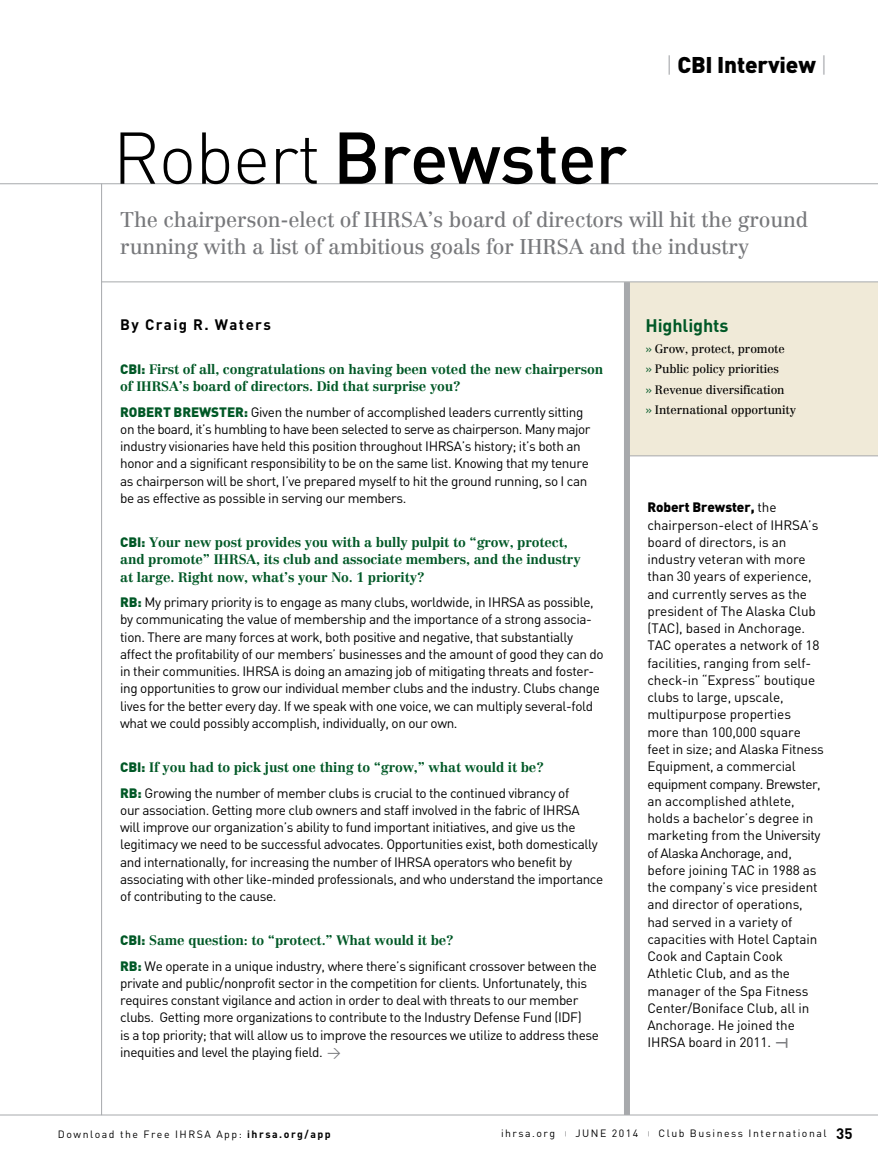
<style>
.page{position:relative;width:878px;height:1175px;background:#fff}
.page>*{position:absolute;margin:0;border:0;box-sizing:border-box;transform-origin:0 0}
.t1{font:500 72px "DIN";letter-spacing:-.015em;color:#000}
.t2{font:900 22.5px "DIN";letter-spacing:-.005em;color:#000}
.t3{font:21px/27px "Centennial";letter-spacing:-.01em;color:#77787b}
.t4{font:700 18px "DIN";letter-spacing:-.005em;color:#005826}
.t5{font:700 15px "DIN";letter-spacing:.095em;color:#000}
.t6{font:13.5px/17.2px "DIN";letter-spacing:-.025em;color:#000}
.t7{font:700 13.5px/17.2px "Centennial";letter-spacing:-.01em;color:#005826}
.t8{font:12px/20.4px "Centennial";letter-spacing:-.01em;color:#000}
.t9{font:10.5px "DIN";letter-spacing:.14em;color:#000}
.s1{font-weight:300}
.s2{font-weight:300;color:#a7a9ac}
.s3{font-family:"DIN";font-weight:900}
.s4{font-weight:900;color:#005826}
.s5{color:#77787b}
.s6{font-family:"DIN";color:#005826}
.s7{font-weight:900}
.s8{font-weight:700;font-size:11.25px;color:#77787b}
.s9{font-weight:700}
.s10{font-size:6px;color:#58595b}
.s11{font-weight:700;font-size:15px}
</style>
<div class="page">
<div style="left:625px;top:282px;width:253px;height:173px;background:#f0ead8"></div>
<hr style="left:0;top:183px;width:878px;height:1px;background:#a7a9ac">
<hr style="left:101px;top:184px;width:1px;height:931px;background:#a7a9ac">
<hr style="left:0;top:1114px;width:878px;height:1px;background:#a7a9ac">
<hr style="left:102px;top:282px;width:776px;height:1px;background:#a7a9ac">
<hr style="left:624px;top:455px;width:254px;height:1px;background:#a7a9ac">
<div style="left:624px;top:282px;width:6px;height:832px;background:#a7a9ac"></div>
<h1 class="t1" style="left:112px;top:112px;width:516px"><span class="s1">Robert</span> Brewster</h1>
<h2 class="t2" style="left:666px;top:50px;width:163px"><span class="s2">|</span> CBI Interview <span class="s2">|</span></h2>
<h3 class="t3" style="left:120px;top:206px;width:689px">The chairperson-elect of IHRSA’s board of directors will hit the ground running with a list of ambitious goals for IHRSA and the industry</h3>
<p class="t5" style="left:120px;top:314px;width:152px">By Craig R. Waters</p>
<p class="t7" style="left:120px;top:360px;width:484px"><span class="s3">CBI:</span> First of all, congratulations on having been voted the new chairperson of IHRSA’s board of directors. Did that surprise you?</p>
<p class="t6" style="left:120px;top:403px;width:471px"><span class="s4">ROBERT BREWSTER:</span> Given the number of accomplished leaders currently sitting on the board, it’s humbling to have been selected to serve as chairperson. Many major industry visionaries have held this position throughout IHRSA’s history; it’s both an honor and a significant responsibility to be on the same list. Knowing that my tenure as chairperson will be short, I’ve prepared myself to hit the ground running, so I can be as effective as possible in serving our members.</p>
<p class="t7" style="left:120px;top:533px;width:462px"><span class="s3">CBI:</span> Your new post provides you with a bully pulpit to “grow, protect, and promote” IHRSA, its club and associate members, and the industry at large. Right now, what’s your No. 1 priority?</p>
<p class="t6" style="left:120px;top:593px;width:485px"><span class="s4">RB:</span> My primary priority is to engage as many clubs, worldwide, in IHRSA as possible, by communicating the value of membership and the importance of a strong associa&shy;tion. There are many forces at work, both positive and negative, that substantially affect the profitability of our members’ businesses and the amount of good they can do in their communities. IHRSA is doing an amazing job of mitigating threats and foster&shy;ing opportunities to grow our individual member clubs and the industry. Clubs change lives for the better every day. If we speak with one voice, we can multiply several-fold what we could possibly accomplish, individually, on our own.</p>
<p class="t7" style="left:120px;top:758px;width:425px"><span class="s3">CBI:</span> If you had to pick just one thing to “grow,” what would it be?</p>
<p class="t6" style="left:120px;top:783px;width:484px"><span class="s4">RB:</span> Growing the number of member clubs is crucial to the continued vibrancy of<br>our association. Getting more club owners and staff involved in the fabric of IHRSA<br>will improve our organization’s ability to fund important initiatives, and give us the legitimacy we need to be successful advocates. Opportunities exist, both domestically and internationally, for increasing the number of IHRSA operators who benefit by associating with other like-minded professionals, and who understand the importance of contributing to the cause.</p>
<p class="t7" style="left:120px;top:931px;width:335px"><span class="s3">CBI:</span> Same question: to “protect.” What would it be?</p>
<p class="t6" style="left:120px;top:957px;width:480px"><span class="s4">RB:</span> We operate in a unique industry, where there’s significant crossover between the private and public/nonprofit sector in the competition for clients. Unfortunately, this requires constant vigilance and action in order to deal with threats to our member clubs. Getting more organizations to contribute to the Industry Defense Fund (IDF)<br>is a top priority; that will allow us to improve the resources we utilize to address these inequities and level the playing field. <span class="s5">&gt;</span></p>
<h3 class="t4" style="left:645px;top:314px;width:84px">Highlights</h3>
<p class="t8" style="left:645px;top:338px;width:152px"><span class="s6">»</span> Grow, protect, promote<br><span class="s6">»</span> Public policy priorities<br><span class="s6">»</span> Revenue diversification<br><span class="s6">»</span> International opportunity</p>
<p class="t6" style="left:647px;top:498px;width:178px"><span class="s7">Robert Brewster,</span> the chairperson-elect of IHRSA’s board of directors, is an industry veteran with more than 30 years of experience, and currently serves as the president of The Alaska Club (TAC), based in Anchorage.<br>TAC operates a network of 18 facilities, ranging from self&shy;check-in “Express” boutique clubs to large, upscale, multipurpose properties more than 100,000 square feet in size; and Alaska Fitness<br>Equipment, a commercial equipment company. Brewster, an accomplished athlete, holds a bachelor’s degree in marketing from the University of Alaska Anchorage, and, before joining TAC in 1988 as the company’s vice president and director of operations, had served in a variety of capacities with Hotel Captain<br>Cook and Captain Cook<br>Athletic Club, and as the manager of the Spa Fitness<br>Center/Boniface Club, all in<br>Anchorage. He joined the<br>IHRSA board in 2011. <span class="s8">—|</span></p>
<p class="t9" style="left:58px;top:1127px;width:274px">Download the Free IHRSA App: <span class="s9">ihrsa.org/app</span></p>
<p class="t9" style="left:501px;top:1126px;width:353px">ihrsa.org <span class="s10">|</span> JUNE 2014 <span class="s10">|</span> Club Business International <span class="s11">35</span></p>
</div>
